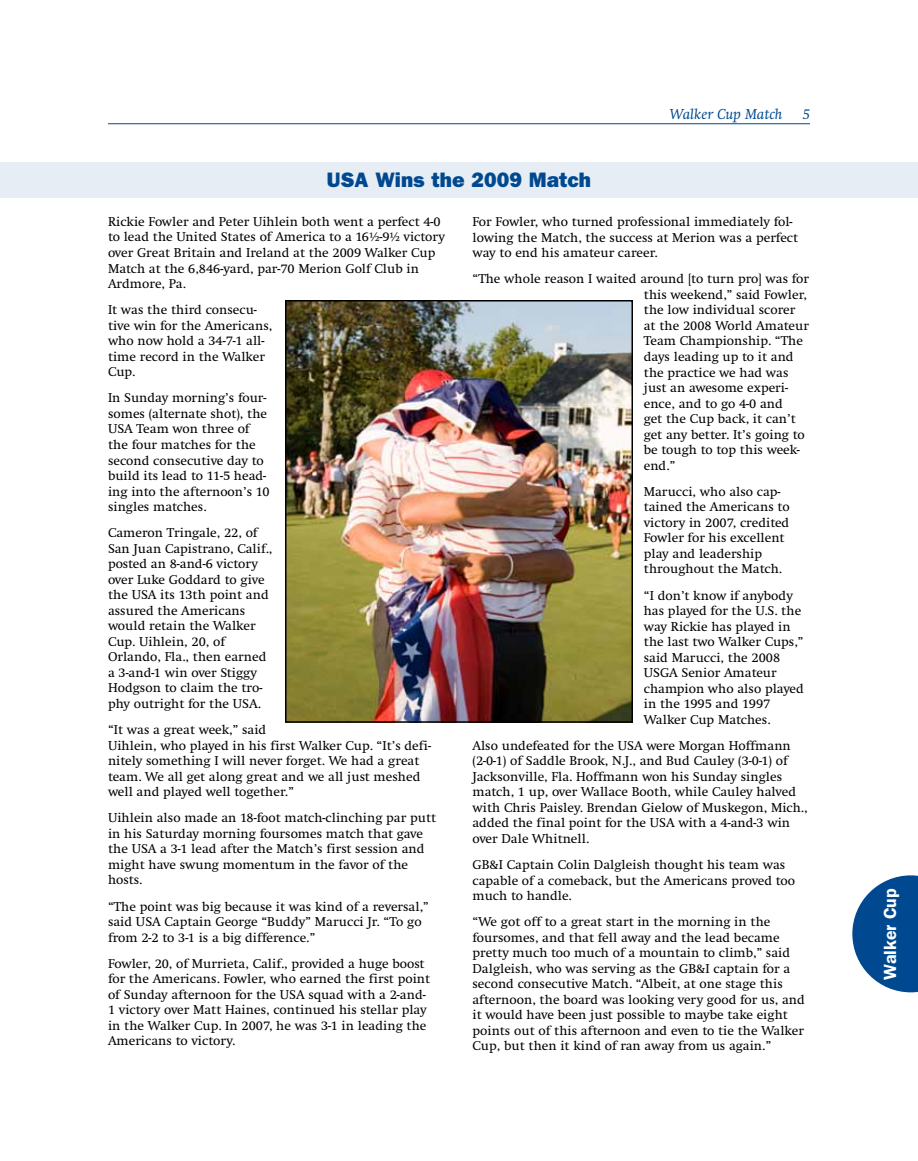
<style>
.page{position:relative;width:918px;height:1161px;background:#fff}
.page>*{position:absolute;margin:0;border:0;box-sizing:border-box;transform-origin:0 0}
.t1{font:21px "ITC Franklin Gothic Std Hvy";color:#004990}
.t2{font:600 17.7px "ITC Franklin Gothic Std";letter-spacing:-.005em;color:#fff}
.t3{font:italic 15px "Swift EF";letter-spacing:-.005em;color:#004990}
.t4{font:13.35px/15.5px "Swift EF";color:#000}
</style>
<div class="page">
<div style="left:0;top:162px;width:918px;height:36px;background:#e6edf4"></div>
<img style="left:288px;top:303px;width:342px;height:417px">
<div style="left:285px;top:300px;width:348px;height:423px;border:2px solid #000"></div>
<hr style="left:108px;top:123px;width:702px;height:1px;background:#004990">
<svg style="left:852px;top:875px;width:66px;height:117px"></svg>
<h1 class="t1" style="left:327px;top:168px;width:266px">USA Wins the 2009 Match</h1>
<p class="t3" style="left:670px;top:106px;width:114px">Walker Cup Match</p>
<p class="t3" style="left:803px;top:106px;width:8px">5</p>
<p class="t4" style="left:108px;top:214px;width:339px">Rickie Fowler and Peter Uihlein both went a perfect 4-0 to lead the United States of America to a 16½-9½ victory over Great Britain and Ireland at the 2009 Walker Cup Match at the 6,846-yard, par-70 Merion Golf Club in Ardmore, Pa.</p>
<p class="t4" style="left:108px;top:302px;width:166px">It was the third consecu&shy;tive win for the Americans, who now hold a 34-7-1 all&shy;time record in the Walker<br>Cup.</p>
<p class="t4" style="left:108px;top:391px;width:163px">In Sunday morning’s four&shy;somes (alternate shot), the<br>USA Team won three of the four matches for the second consecutive day to build its lead to 11-5 head&shy;ing into the afternoon’s 10 singles matches.</p>
<p class="t4" style="left:108px;top:525px;width:166px">Cameron Tringale, 22, of<br>San Juan Capistrano, Calif., posted an 8-and-6 victory over Luke Goddard to give the USA its 13th point and assured the Americans would retain the Walker<br>Cup. Uihlein, 20, of<br>Orlando, Fla., then earned a 3-and-1 win over Stiggy<br>Hodgson to claim the tro&shy;phy outright for the USA.</p>
<p class="t4" style="left:108px;top:722px;width:325px">“It was a great week,” said<br>Uihlein, who played in his first Walker Cup. “It’s defi&shy;nitely something I will never forget. We had a great team. We all get along great and we all just meshed well and played well together.”</p>
<p class="t4" style="left:108px;top:811px;width:330px">Uihlein also made an 18-foot match-clinching par putt in his Saturday morning foursomes match that gave the USA a 3-1 lead after the Match’s first session and might have swung momentum in the favor of the hosts.</p>
<p class="t4" style="left:108px;top:899px;width:322px">“The point was big because it was kind of a reversal,” said USA Captain George “Buddy” Marucci Jr. “To go from 2-2 to 3-1 is a big difference.”</p>
<p class="t4" style="left:108px;top:956px;width:324px">Fowler, 20, of Murrieta, Calif., provided a huge boost for the Americans. Fowler, who earned the first point of Sunday afternoon for the USA squad with a 2-and-1 victory over Matt Haines, continued his stellar play in the Walker Cup. In 2007, he was 3-1 in leading the Americans to victory.</p>
<p class="t4" style="left:472px;top:214px;width:327px">For Fowler, who turned professional immediately fol&shy;lowing the Match, the success at Merion was a perfect way to end his amateur career.</p>
<p class="t4" style="left:644px;top:272px;width:167px;text-indent:-171px">“The whole reason I waited around [to turn pro] was for this weekend,” said Fowler, the low individual scorer at the 2008 World Amateur<br>Team Championship. “The days leading up to it and the practice we had was just an awesome experi&shy;ence, and to go 4-0 and<br>get the Cup back, it can’t get any better. It’s going to be tough to top this week&shy;end.”</p>
<p class="t4" style="left:644px;top:484px;width:147px">Marucci, who also cap&shy;tained the Americans to victory in 2007, credited<br>Fowler for his excellent play and leadership throughout the Match.</p>
<p class="t4" style="left:644px;top:588px;width:162px">“I don’t know if anybody has played for the U.S. the way Rickie has played in the last two Walker Cups,” said Marucci, the 2008<br>USGA Senior Amateur champion who also played in the 1995 and 1997<br>Walker Cup Matches.</p>
<p class="t4" style="left:472px;top:738px;width:337px">Also undefeated for the USA were Morgan Hoffmann (2-0-1) of Saddle Brook, N.J., and Bud Cauley (3-0-1) of Jacksonville, Fla. Hoffmann won his Sunday singles match, 1 up, over Wallace Booth, while Cauley halved with Chris Paisley. Brendan Gielow of Muskegon, Mich., added the final point for the USA with a 4-and-3 win over Dale Whitnell.</p>
<p class="t4" style="left:472px;top:857px;width:324px">GB&amp;I Captain Colin Dalgleish thought his team was capable of a comeback, but the Americans proved too much to handle.</p>
<p class="t4" style="left:472px;top:915px;width:334px">“We got off to a great start in the morning in the foursomes, and that fell away and the lead became pretty much too much of a mountain to climb,” said Dalgleish, who was serving as the GB&amp;I captain for a second consecutive Match. “Albeit, at one stage this afternoon, the board was looking very good for us, and it would have been just possible to maybe take eight points out of this afternoon and even to tie the Walker Cup, but then it kind of ran away from us again.”</p>
<h2 class="t2" style="left:880px;top:980px;width:93px;rotate:-90deg">Walker Cup</h2>
</div>
